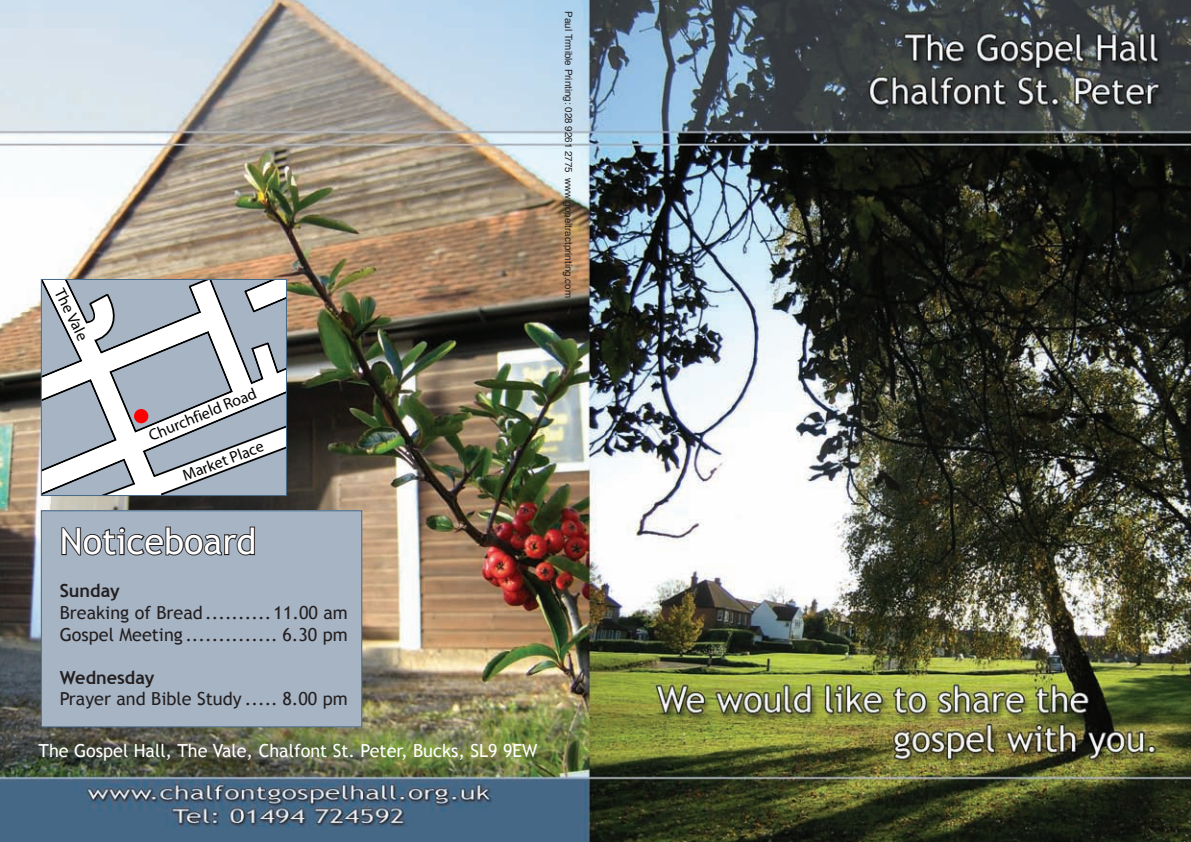
<style>
.page{position:relative;width:1191px;height:842px;background:#fff}
.page>*{position:absolute;margin:0;border:0;box-sizing:border-box;transform-origin:0 0}
.t1{font:36px "Trebuchet MS";color:#fff}
.t2{font:18px "Trebuchet MS";color:#231f20}
.t3{font:18px "Trebuchet MS";color:#fff}
.t4{font:700 18px "Trebuchet MS";color:#231f20}
.t5{font:16px "Myriad";color:#000}
.t6{font:10px "Helvetica";color:#231f20}
</style>
<div class="page">
<img style="left:0;top:0;width:1191px;height:842px">
<div style="left:41px;top:511px;width:321px;height:216px;background:#a6b4c4"></div>
<div style="left:41px;top:510px;width:321px;height:217px;border:1px solid #456988"></div>
<svg style="left:61px;top:526px;width:194px;height:30px"></svg>
<svg style="left:41px;top:279px;width:245px;height:216px"></svg>
<p class="t5" style="left:66px;top:286px;width:57px;rotate:64deg">The Vale</p>
<p class="t5" style="left:146px;top:428px;width:117px;rotate:-22deg">Churchfield Road</p>
<p class="t5" style="left:180px;top:469px;width:87px;rotate:-21deg">Market Place</p>
<p class="t1" style="left:60px;top:520px;width:198px">Noticeboard</p>
<p class="t4" style="left:60px;top:580px;width:62px">Sunday</p>
<p class="t2" style="left:60px;top:602px;width:289px">Breaking of Bread..........11.00 am</p>
<p class="t2" style="left:60px;top:623px;width:289px">Gospel Meeting .............. 6.30 pm</p>
<p class="t4" style="left:60px;top:666px;width:96px">Wednesday</p>
<p class="t2" style="left:60px;top:688px;width:289px">Prayer and Bible Study ..... 8.00 pm</p>
<p class="t3" style="left:39px;top:740px;width:500px">The Gospel Hall, The Vale, Chalfont St. Peter, Bucks, SL9 9EW</p>
<p class="t6" style="left:575px;top:11px;width:288px;rotate:90deg">Paul Trmible Printing: 028 9261 2775 www.gopeltractprinting.com</p>
</div>
